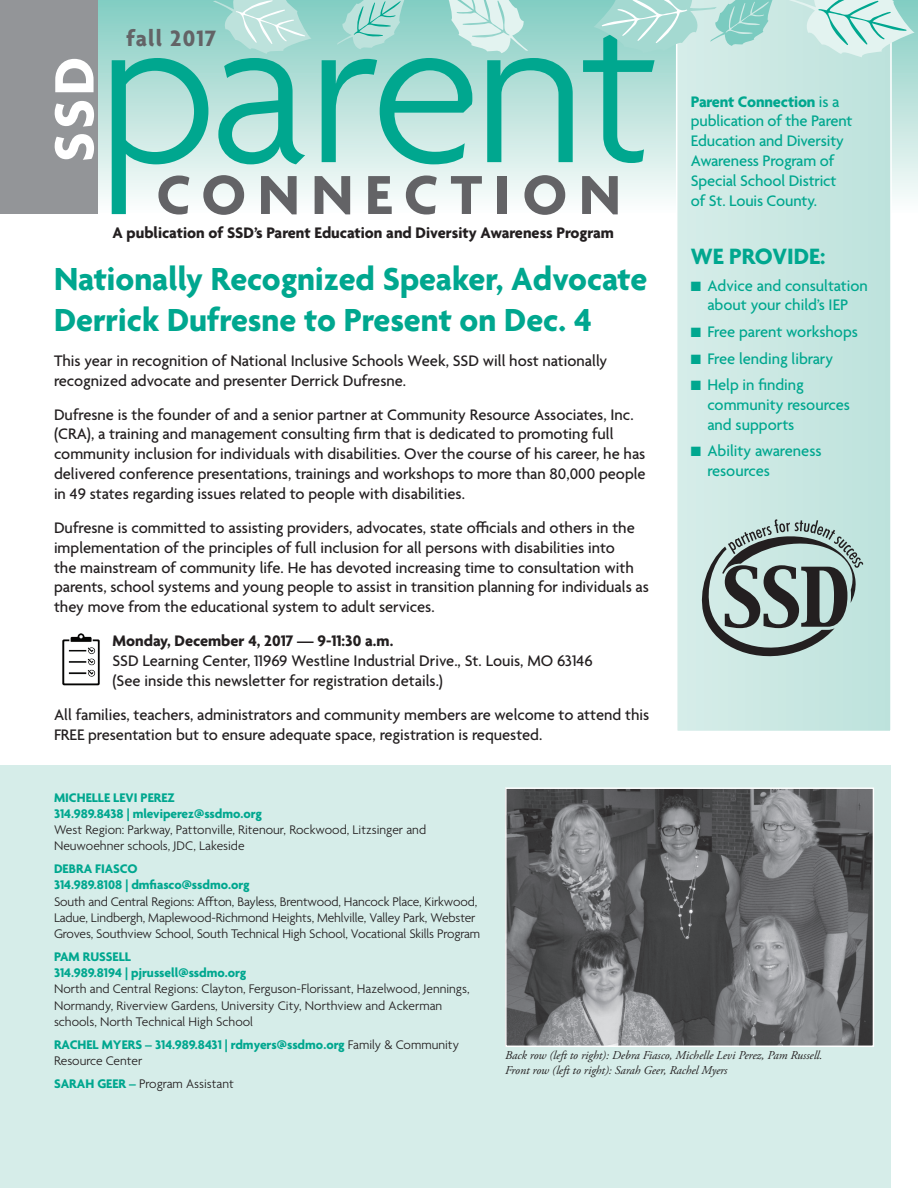
<style>
.page{position:relative;width:918px;height:1188px;background:#fff}
.page>*{position:absolute;margin:0;border:0;box-sizing:border-box;transform-origin:0 0}
.t1{font:300 225px "Agenda";letter-spacing:-.03em;color:#00a78f}
.t2{font:700 60px "Agenda";color:#fff}
.t3{font:700 59.4px "Agenda";letter-spacing:.2em;color:#636366}
.Body_Headline_-_gree{font:700 34.5px/41.4px "Agenda";color:#00a78f}
.t4{font:700 24px "Agenda";color:#00a78f}
.t5{font:700 24px "Agenda";letter-spacing:.05em;color:#636366}
.t6{font:500 16.5px/19.8px "Agenda";color:#231f20}
.Body{font:500 16.5px/19.8px "Agenda";letter-spacing:-.01em;color:#00a78f}
.Parent_Workshop_-_Da{font:700 16.5px "Agenda";color:#231f20}
.t7{font:300 13.5px/16.2px "Agenda";letter-spacing:-.01em;color:#231f20}
.t8{font:700 13.5px/16.2px "Agenda";color:#00a78f}
.Parent_Workshop_-_Cl{font:italic 12px/14.4px "Adobe Garamond Pro";color:#231f20}
.s1{font-weight:700}
.s2{font-weight:700;color:#00a78f}
.s3{font-weight:300;color:#231f20}
</style>
<div class="page">
<div style="left:0;top:0;width:918px;height:214px;background:linear-gradient(to bottom,#82ccc1,#fcfdfc)"></div>
<svg style="left:676px;top:0;width:216px;height:731px;background:#c9e7e2"></svg>
<div style="left:0;top:0;width:97px;height:214px;background:#939598"></div>
<svg style="left:698px;top:519px;width:165px;height:144px;background:#99aca9"></svg>
<div style="left:0;top:765px;width:891px;height:423px;background:#d6ede9"></div>
<img style="left:507px;top:790px;width:365px;height:255px">
<div style="left:505px;top:788px;width:369px;height:259px;border:1px solid #fff"></div>
<svg style="left:445px;top:0;width:83px;height:53px;background:#c2e5e0"></svg>
<svg style="left:213px;top:0;width:99px;height:54px;background:#b2ded7"></svg>
<svg style="left:789px;top:0;width:126px;height:57px;background:#c0e6e0"></svg>
<svg style="left:337px;top:0;width:68px;height:49px;background:#a0d8d0"></svg>
<svg style="left:593px;top:0;width:180px;height:53px;background:#acdcd5"></svg>
<img style="left:62px;top:633px;width:38px;height:53px">
<p class="t2" style="left:42px;top:162px;width:107px;rotate:-90deg">SSD</p>
<p class="t5" style="left:126px;top:26px;width:91px">fall 2017</p>
<p class="t1" style="left:98px;top:-31px;width:561px">parent</p>
<p class="t3" style="left:157px;top:163px;width:466px">CONNECTION</p>
<p class="Parent_Workshop_-_Da" style="left:112px;top:224px;width:503px">A publication of SSD’s Parent Education and Diversity Awareness Program</p>
<p class="Body_Headline_-_gree" style="left:54px;top:260px;width:595px">Nationally Recognized Speaker, Advocate<br>Derrick Dufresne to Present on Dec. 4</p>
<p class="t6" style="left:54px;top:352px;width:555px">This year in recognition of National Inclusive Schools Week, SSD will host nationally recognized advocate and presenter Derrick Dufresne.</p>
<p class="t6" style="left:54px;top:406px;width:593px">Dufresne is the founder of and a senior partner at Community Resource Associates, Inc. (CRA), a training and management consulting firm that is dedicated to promoting full community inclusion for individuals with disabilities. Over the course of his career, he has delivered conference presentations, trainings and workshops to more than 80,000 people in 49 states regarding issues related to people with disabilities.</p>
<p class="t6" style="left:54px;top:519px;width:597px">Dufresne is committed to assisting providers, advocates, state officials and others in the implementation of the principles of full inclusion for all persons with disabilities into<br>the mainstream of community life. He has devoted increasing time to consultation with parents, school systems and young people to assist in transition planning for individuals as they move from the educational system to adult services.</p>
<p class="t6" style="left:112px;top:632px;width:482px"><span class="s1">Monday, December 4, 2017 — 9-11:30 a.m.<br></span>SSD Learning Center, 11969 Westline Industrial Drive., St. Louis, MO 63146 (See inside this newsletter for registration details.)</p>
<p class="t6" style="left:54px;top:706px;width:597px">All families, teachers, administrators and community members are welcome to attend this<br>FREE presentation but to ensure adequate space, registration is requested.</p>
<p class="Body" style="left:691px;top:92px;width:163px"><span class="s1">Parent Connection</span> is a publication of the Parent<br>Education and Diversity<br>Awareness Program of<br>Special School District of St. Louis County.</p>
<p class="t4" style="left:691px;top:244px;width:136px">WE PROVIDE:</p>
<p class="Body" style="left:691px;top:276px;width:179px;text-align:center">■ Advice and consultation about your child’s IEP</p>
<p class="Body" style="left:691px;top:323px;width:168px">■ Free parent workshops</p>
<p class="Body" style="left:691px;top:349px;width:144px">■ Free lending library</p>
<p class="Body" style="left:707px;top:376px;width:144px;text-indent:-16px">■ Help in finding community resources and supports</p>
<p class="Body" style="left:707px;top:442px;width:116px;text-indent:-16px">■ Ability awareness resources</p>
<p class="t8" style="left:54px;top:790px;width:209px">MICHELLE LEVI PEREZ<br>314.989.8438 | mleviperez@ssdmo.org</p>
<p class="t7" style="left:54px;top:822px;width:374px">West Region: Parkway, Pattonville, Ritenour, Rockwood, Litzsinger and<br>Neuwoehner schools, JDC, Lakeside</p>
<p class="t8" style="left:54px;top:862px;width:197px">DEBRA FIASCO<br>314.989.8108 | dmfiasco@ssdmo.org</p>
<p class="t7" style="left:54px;top:894px;width:428px">South and Central Regions: Affton, Bayless, Brentwood, Hancock Place, Kirkwood,<br>Ladue, Lindbergh, Maplewood-Richmond Heights, Mehlville, Valley Park, Webster<br>Groves, Southview School, South Technical High School, Vocational Skills Program</p>
<p class="t7" style="left:54px;top:949px;width:417px"><span class="s2">PAM RUSSELL<br>314.989.8194 | pjrussell@ssdmo.org<br></span>North and Central Regions: Clayton, Ferguson-Florissant, Hazelwood, Jennings, Normandy, Riverview Gardens, University City, Northview and Ackerman schools, North Technical High School</p>
<p class="t8" style="left:54px;top:1037px;width:406px">RACHEL MYERS – 314.989.8431 | rdmyers@ssdmo.org <span class="s3">Family &amp; Community<br>Resource Center</span></p>
<p class="t7" style="left:54px;top:1076px;width:181px"><span class="s2">SARAH GEER –</span> Program Assistant</p>
<p class="Parent_Workshop_-_Cl" style="left:505px;top:1049px;width:319px">Back row (left to right): Debra Fiasco, Michelle Levi Perez, Pam Russell.<br>Front row (left to right): Sarah Geer, Rachel Myers</p>
</div>
